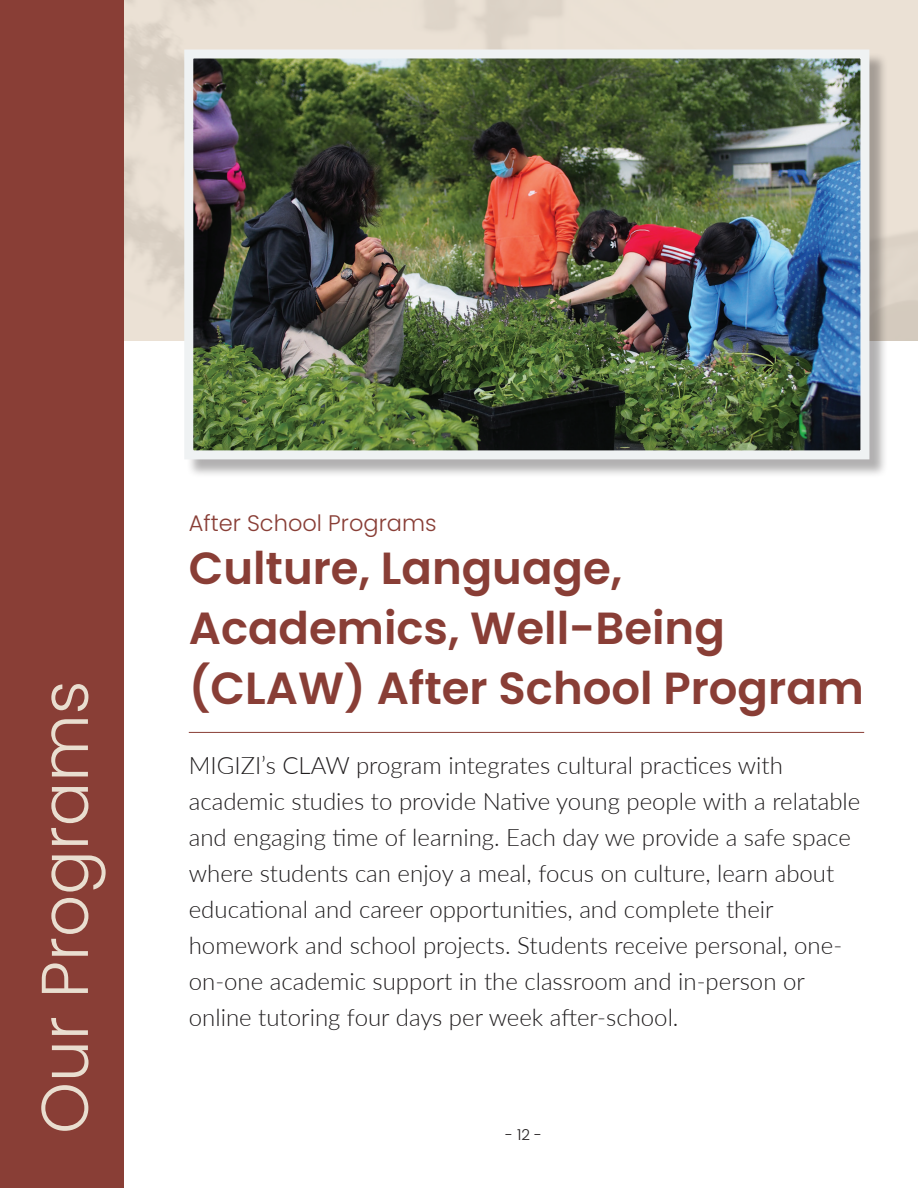
<style>
.page{position:relative;width:918px;height:1188px;background:#fff}
.page>*{position:absolute;margin:0;border:0;box-sizing:border-box;transform-origin:0 0}
.t1{font:300 66px "Poppins";color:#e9ded0}
.t2{font:600 45px/60px "Poppins";color:#893e36}
.t3{font:300 24px/36px "Lato";color:#201d1e}
.t4{font:300 22.5px "Poppins";color:#893e36}
.t5{font:300 15px "Poppins";color:#231f20}
</style>
<div class="page">
<img style="left:123px;top:0;width:795px;height:341px">
<div style="left:0;top:0;width:123px;height:1188px;background:#893e36"></div>
<hr style="left:189px;top:732px;width:675px;height:1px;background:#893e36">
<div style="left:187px;top:52px;width:701px;height:426px;background:#231f20;opacity:.35"></div>
<img style="left:194px;top:60px;width:665px;height:389px">
<div style="left:184px;top:50px;width:685px;height:409px;border:9px solid #eff2f3"></div>
<p class="t1" style="left:27px;top:1134px;width:455px;rotate:-90deg">Our Programs</p>
<p class="t4" style="left:189px;top:510px;width:249px">After School Programs</p>
<p class="t2" style="left:189px;top:539px;width:677px">Culture, Language,<br>Academics, Well-Being (CLAW) After School Program</p>
<p class="t3" style="left:189px;top:746px;width:673px">MIGIZI’s CLAW program integrates cultural practices with academic studies to provide Native young people with a relatable and engaging time of learning. Each day we provide a safe space where students can enjoy a meal, focus on culture, learn about educational and career opportunities, and complete their</p>
<p class="t3" style="left:189px;top:926px;width:655px">homework and school projects. Students receive personal, one&shy;on-one academic support in the classroom and in-person or</p>
<p class="t3" style="left:189px;top:998px;width:491px">online tutoring four days per week after-school.</p>
<p class="t5" style="left:505px;top:1126px;width:38px">- 12 -</p>
</div>
